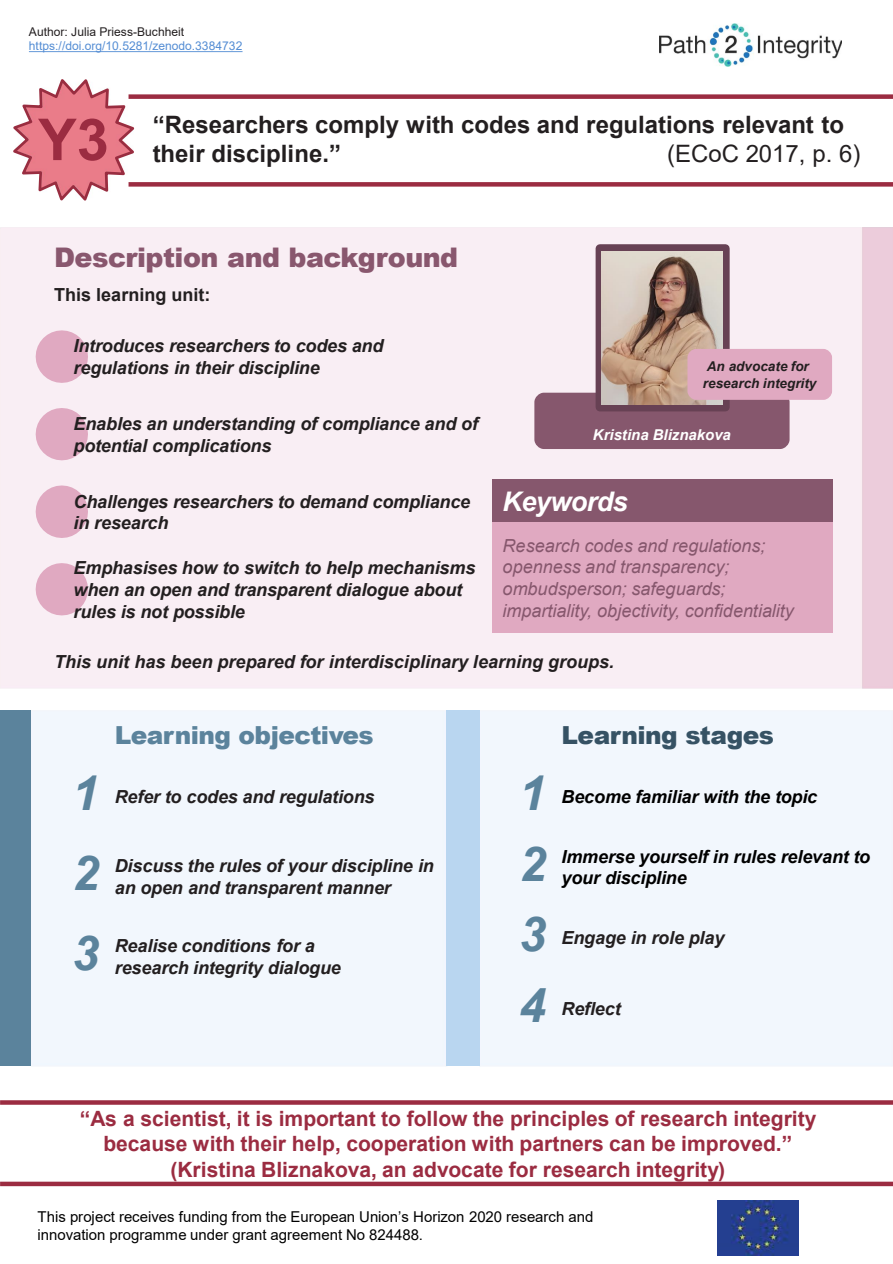
<style>
.page{position:relative;width:893px;height:1264px;background:#fff}
.page>*{position:absolute;margin:0;border:0;box-sizing:border-box;transform-origin:0 0}
.t1{font:700 57.75px "Arial";color:#9b2c41}
.t2{font:italic 700 48px/79.9px "Arial";color:#5b839c;text-align:justify}
.t3{font:900 27px "Arial";letter-spacing:-.02em;color:#89576e}
.t4{font:italic 700 27px "Arial";letter-spacing:-.02em;color:#fff}
.t5{font:900 24.9px "Arial";letter-spacing:-.02em;color:#5b839c}
.t6{font:900 24.9px "Arial";letter-spacing:-.02em;color:#365264}
.t7{font:700 24px/28.8px "Arial";color:#231f20}
.t8{font:24px "Arial";color:#231f20}
.t9{font:700 21px/25.2px "Arial";color:#9b2c41;text-align:center}
.t10{font:italic 700 18px/21.6px "Arial";letter-spacing:-.01em;color:#231f20}
.t11{font:italic 18px/21.6px "Arial";color:#86576d}
.t12{font:italic 700 18px/21.6px "Arial";letter-spacing:-.01em;color:#000}
.t13{font:700 18px "Arial";color:#231f20}
.t14{font:15px/18px "Arial";color:#000}
.t15{font:italic 700 15px "Arial";color:#fff}
.t16{font:italic 700 13.5px/16.2px "Arial";color:#231f20}
.t17{font:12px "Arial";letter-spacing:-.005em;color:#548dd4}
.t18{font:12px "Arial";color:#231f20}
</style>
<div class="page">
<div style="left:0;top:227px;width:892px;height:461px;background:#f9eef4"></div>
<div style="left:30px;top:710px;width:417px;height:356px;background:#f2f7fd"></div>
<div style="left:0;top:710px;width:31px;height:355px;background:#5b839c"></div>
<svg style="left:36px;top:330px;width:52px;height:53px;background:#e5b8cc"></svg>
<svg style="left:36px;top:408px;width:52px;height:52px;background:#e5b7cb"></svg>
<svg style="left:36px;top:485px;width:52px;height:53px;background:#e5b8cc"></svg>
<svg style="left:36px;top:563px;width:52px;height:52px;background:#e5b7cb"></svg>
<div style="left:446px;top:710px;width:34px;height:355px;background:#b9d6f0"></div>
<svg style="left:29px;top:51px;width:213px;height:1px"></svg>
<svg style="left:138px;top:182px;width:754px;height:4px;background:#9d3146"></svg>
<div style="left:128px;top:94px;width:764px;height:5px;background:#9b2c41"></div>
<svg style="left:13px;top:79px;width:125px;height:122px"></svg>
<svg style="left:0;top:1100px;width:892px;height:4px;background:#a1394d"></svg>
<svg style="left:0;top:1181px;width:892px;height:4px;background:#ab4f61"></svg>
<img style="left:717px;top:1200px;width:81px;height:54px">
<img style="left:660px;top:24px;width:181px;height:42px">
<div style="left:492px;top:479px;width:340px;height:43px;background:#86576d"></div>
<div style="left:492px;top:522px;width:340px;height:110px;background:#e0a9c1"></div>
<div style="left:534px;top:392px;width:255px;height:57px;background:#86576d;border-radius:9px"></div>
<svg style="left:595px;top:244px;width:134px;height:167px;background:#724f5f"></svg>
<img style="left:601px;top:251px;width:121px;height:153px">
<div style="left:687px;top:349px;width:145px;height:51px;background:#e0a9c1;border-radius:9px"></div>
<p class="t18" style="left:29px;top:23px;width:157px">Author: Julia Priess-Buchheit</p>
<p class="t17" style="left:29px;top:37px;width:215px">https://doi.org/10.5281/zenodo.3384732</p>
<h1 class="t1" style="left:38px;top:99px;width:72px">Y3</h1>
<h3 class="t7" style="left:153px;top:111px;width:692px">“Researchers comply with codes and regulations relevant to their discipline.”</h3>
<h3 class="t8" style="left:667px;top:137px;width:195px">(ECoC 2017, p. 6)</h3>
<h3 class="t3" style="left:54px;top:237px;width:406px">Description and background</h3>
<p class="t13" style="left:54px;top:282px;width:158px">This learning unit:</p>
<p class="t10" style="left:74px;top:336px;width:311px">Introduces researchers to codes and regulations in their discipline</p>
<p class="t10" style="left:74px;top:413px;width:406px">Enables an understanding of compliance and of potential complications</p>
<p class="t10" style="left:74px;top:491px;width:398px">Challenges researchers to demand compliance in research</p>
<p class="t10" style="left:74px;top:557px;width:403px">Emphasises how to switch to help mechanisms when an open and transparent dialogue about rules is not possible</p>
<p class="t16" style="left:703px;top:359px;width:115px">An advocate for research integrity</p>
<p class="t15" style="left:593px;top:425px;width:139px">Kristina Bliznakova</p>
<h3 class="t4" style="left:502px;top:483px;width:127px">Keywords</h3>
<p class="t11" style="left:502px;top:534px;width:293px">Research codes and regulations; openness and transparency; ombudsperson; safeguards; impartiality, objectivity, confidentiality</p>
<p class="t10" style="left:54px;top:651px;width:561px">This unit has been prepared for interdisciplinary learning groups.</p>
<h2 class="t2" style="left:72px;top:754px;width:28px">1<br>2<br>3</h2>
<h3 class="t5" style="left:115px;top:717px;width:260px">Learning objectives</h3>
<p class="t10" style="left:115px;top:786px;width:261px">Refer to codes and regulations</p>
<p class="t10" style="left:115px;top:855px;width:320px">Discuss the rules of your discipline in an open and transparent manner</p>
<p class="t10" style="left:115px;top:935px;width:227px">Realise conditions for a research integrity dialogue</p>
<h2 class="t2" style="left:519px;top:754px;width:28px">1</h2>
<h3 class="t6" style="left:561px;top:717px;width:214px">Learning stages</h3>
<p class="t12" style="left:561px;top:786px;width:257px">Become familiar with the topic</p>
<h2 class="t2" style="left:519px;top:829px;width:28px;line-height:70.7px">2<br>3</h2>
<p class="t12" style="left:561px;top:845px;width:310px">Immerse yourself in rules relevant to your discipline</p>
<p class="t10" style="left:561px;top:927px;width:164px">Engage in role play</p>
<h2 class="t2" style="left:519px;top:966px;width:28px">4</h2>
<p class="t10" style="left:561px;top:997px;width:61px">Reflect</p>
<p class="t9" style="left:80px;top:1105px;width:738px">“As a scientist, it is important to follow the principles of research integrity because with their help, cooperation with partners can be improved.” (Kristina Bliznakova, an advocate for research integrity)</p>
<p class="t14" style="left:38px;top:1206px;width:557px">This project receives funding from the European Union’s Horizon 2020 research and innovation programme under grant agreement No 824488.</p>
</div>
